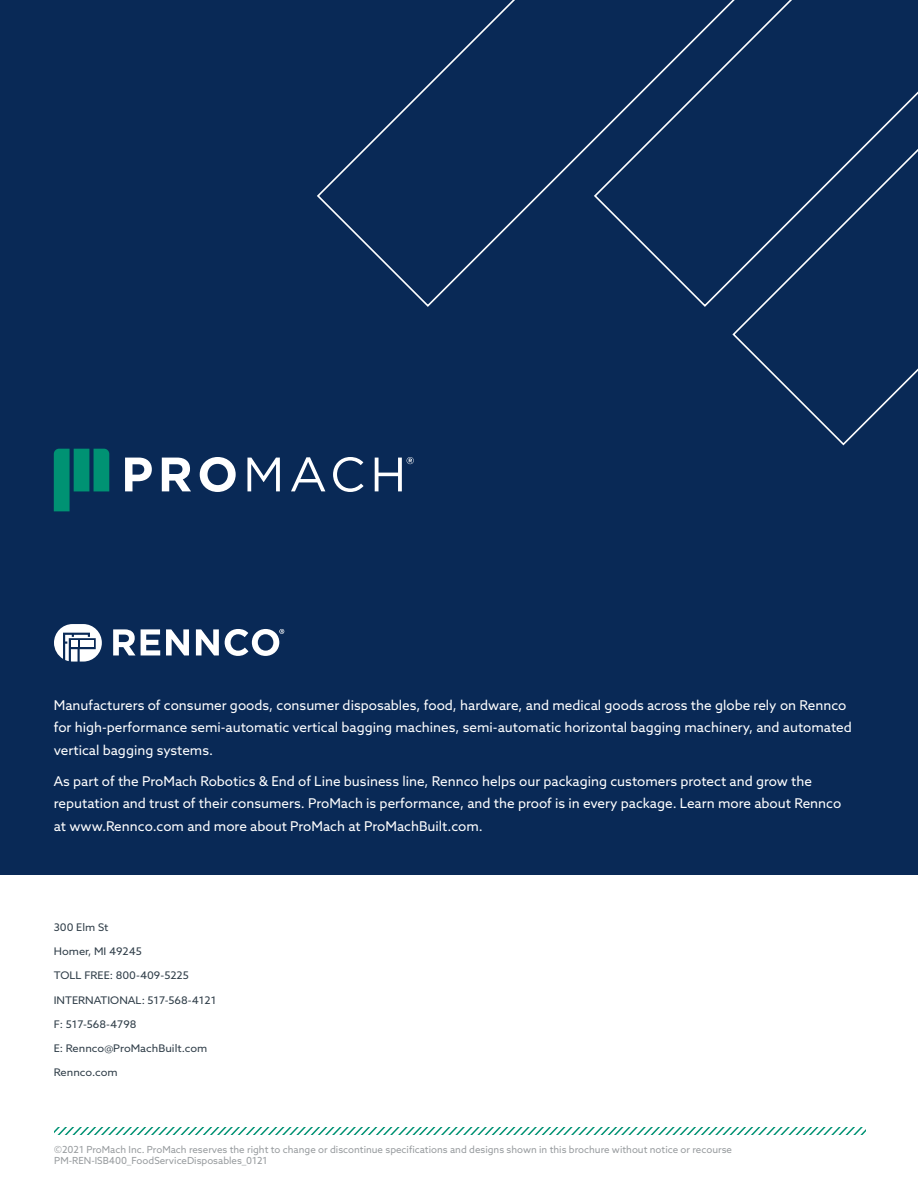
<style>
.page{position:relative;width:918px;height:1188px;background:#fff}
.page>*{position:absolute;margin:0;border:0;box-sizing:border-box;transform-origin:0 0}
.t1{font:13.5px/22.5px "Azo Sans";color:#fff}
.t2{font:10.5px "Azo Sans";color:#303e49;scale:1.05 1}
.t3{font:9.75px/11.7px "Azo Sans";color:#989c9f}
</style>
<div class="page">
<div style="left:0;top:0;width:918px;height:875px;background:#092956"></div>
<svg style="left:113px;top:629px;width:22px;height:26px"></svg>
<svg style="left:141px;top:629px;width:19px;height:26px"></svg>
<svg style="left:166px;top:629px;width:23px;height:26px"></svg>
<svg style="left:196px;top:629px;width:23px;height:26px"></svg>
<svg style="left:225px;top:629px;width:59px;height:27px"></svg>
<svg style="left:54px;top:624px;width:48px;height:37px"></svg>
<svg style="left:317px;top:0;width:601px;height:445px"></svg>
<svg style="left:54px;top:449px;width:55px;height:62px"></svg>
<svg style="left:125px;top:458px;width:27px;height:33px"></svg>
<svg style="left:162px;top:458px;width:29px;height:33px"></svg>
<svg style="left:200px;top:457px;width:36px;height:35px"></svg>
<svg style="left:247px;top:458px;width:33px;height:33px"></svg>
<svg style="left:291px;top:457px;width:34px;height:34px"></svg>
<svg style="left:333px;top:457px;width:31px;height:35px"></svg>
<svg style="left:375px;top:457px;width:39px;height:34px"></svg>
<svg style="left:54px;top:1128px;width:811px;height:6px"></svg>
<p class="t1" style="left:54px;top:694px;width:799px">Manufacturers of consumer goods, consumer disposables, food, hardware, and medical goods across the globe rely on Rennco for high-performance semi-automatic vertical bagging machines, semi-automatic horizontal bagging machinery, and automated vertical bagging systems.</p>
<p class="t1" style="left:54px;top:770px;width:789px">As part of the ProMach Robotics &amp; End of Line business line, Rennco helps our packaging customers protect and grow the reputation and trust of their consumers. ProMach is performance, and the proof is in every package. Learn more about Rennco at www.Rennco.com and more about ProMach at ProMachBuilt.com.</p>
<p class="t2" style="left:54px;top:920px;width:54px">300 Elm St</p>
<p class="t2" style="left:54px;top:945px;width:85px">Homer, MI 49245</p>
<p class="t2" style="left:54px;top:969px;width:130px">TOLL FREE: 800-409-5225</p>
<p class="t2" style="left:54px;top:993px;width:156px">INTERNATIONAL: 517-568-4121</p>
<p class="t2" style="left:54px;top:1017px;width:80px">F: 517-568-4798</p>
<p class="t2" style="left:54px;top:1041px;width:148px">E: Rennco@ProMachBuilt.com</p>
<p class="t2" style="left:54px;top:1065px;width:63px">Rennco.com</p>
<p class="t3" style="left:54px;top:1143px;width:679px">©2021 ProMach Inc. ProMach reserves the right to change or discontinue specifications and designs shown in this brochure without notice or recourse<br>PM-REN-ISB400_FoodServiceDisposables_0121</p>
</div>
